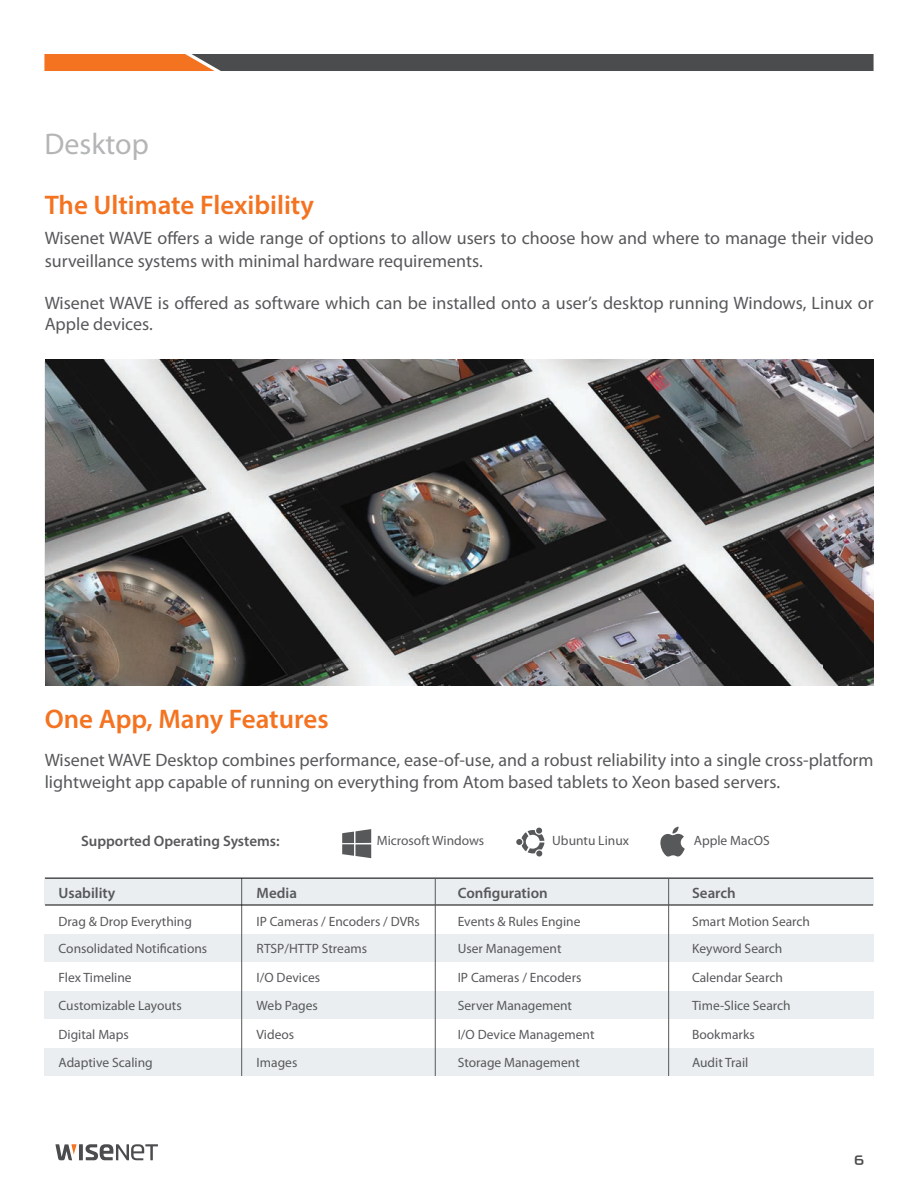
<style>
.page{position:relative;width:918px;height:1188px;background:#fff}
.page>*{position:absolute;margin:0;border:0;box-sizing:border-box;transform-origin:0 0}
.t1{font:30px "Myriad Pro";color:#b4b5b6}
.t2{font:600 27px "Myriad Pro";color:#f47321}
.t3{font:18px/22.5px "Myriad Pro";color:#57585a}
.t4{font:600 15px "Myriad Pro";color:#57585a}
.t5{font:13.5px "Myriad Pro";color:#57585a}
.t6{font:12px "Hanwha B";color:#4b4c4d}
</style>
<div class="page">
<svg style="left:79px;top:1144px;width:4px;height:16px"></svg>
<svg style="left:86px;top:1144px;width:72px;height:16px"></svg>
<svg style="left:55px;top:1144px;width:22px;height:16px"></svg>
<svg style="left:44px;top:54px;width:830px;height:17px;background:#6c5446"></svg>
<div style="left:45px;top:877px;width:829px;height:28px;background:#ebeef0"></div>
<div style="left:45px;top:934px;width:829px;height:28px;background:#ebeef0"></div>
<div style="left:45px;top:991px;width:829px;height:28px;background:#ebeef0"></div>
<div style="left:45px;top:1048px;width:829px;height:28px;background:#ebeef0"></div>
<hr style="left:241px;top:878px;width:1px;height:198px;background:#57585a">
<hr style="left:45px;top:905px;width:828px;height:1px;background:#040503">
<hr style="left:45px;top:878px;width:828px;height:1px;background:#040503">
<hr style="left:435px;top:878px;width:1px;height:198px;background:#57585a">
<hr style="left:668px;top:878px;width:1px;height:198px;background:#57585a">
<svg style="left:342px;top:829px;width:29px;height:29px"></svg>
<svg style="left:516px;top:828px;width:28px;height:29px"></svg>
<svg style="left:660px;top:827px;width:25px;height:30px"></svg>
<img style="left:45px;top:360px;width:829px;height:326px">
<h1 class="t1" style="left:44px;top:125px;width:106px">Desktop</h1>
<h2 class="t2" style="left:45px;top:188px;width:271px">The Ultimate Flexibility</h2>
<p class="t3" style="left:45px;top:227px;width:830px">Wisenet WAVE offers a wide range of options to allow users to choose how and where to manage their video surveillance systems with minimal hardware requirements.</p>
<p class="t3" style="left:45px;top:292px;width:830px;line-height:21px">Wisenet WAVE is offered as software which can be installed onto a user’s desktop running Windows, Linux or<br>Apple devices.</p>
<h2 class="t2" style="left:45px;top:702px;width:285px">One App, Many Features</h2>
<p class="t3" style="left:45px;top:748px;width:830px">Wisenet WAVE Desktop combines performance, ease-of-use, and a robust reliability into a single cross-platform lightweight app capable of running on everything from Atom based tablets to Xeon based servers.</p>
<p class="t4" style="left:81px;top:832px;width:200px">Supported Operating Systems:</p>
<p class="t5" style="left:377px;top:832px;width:109px">Microsoft Windows</p>
<p class="t5" style="left:552px;top:832px;width:78px">Ubuntu Linux</p>
<p class="t5" style="left:694px;top:832px;width:77px">Apple MacOS</p>
<p class="t4" style="left:59px;top:883px;width:58px">Usability</p>
<p class="t4" style="left:257px;top:883px;width:42px">Media</p>
<p class="t4" style="left:458px;top:883px;width:92px">Configuration</p>
<p class="t4" style="left:692px;top:883px;width:45px">Search</p>
<p class="t5" style="left:59px;top:914px;width:135px">Drag &amp; Drop Everything</p>
<p class="t5" style="left:257px;top:914px;width:165px">IP Cameras / Encoders / DVRs</p>
<p class="t5" style="left:458px;top:914px;width:124px">Events &amp; Rules Engine</p>
<p class="t5" style="left:692px;top:914px;width:120px">Smart Motion Search</p>
<p class="t5" style="left:59px;top:940px;width:150px">Consolidated Notifications</p>
<p class="t5" style="left:257px;top:940px;width:112px">RTSP/HTTP Streams</p>
<p class="t5" style="left:458px;top:940px;width:105px">User Management</p>
<p class="t5" style="left:692px;top:940px;width:92px">Keyword Search</p>
<p class="t5" style="left:59px;top:969px;width:75px">Flex Timeline</p>
<p class="t5" style="left:257px;top:969px;width:65px">I/O Devices</p>
<p class="t5" style="left:692px;top:969px;width:92px">Calendar Search</p>
<p class="t5" style="left:458px;top:969px;width:125px">IP Cameras / Encoders</p>
<p class="t5" style="left:59px;top:997px;width:125px">Customizable Layouts</p>
<p class="t5" style="left:257px;top:997px;width:63px">Web Pages</p>
<p class="t5" style="left:692px;top:997px;width:100px">Time-Slice Search</p>
<p class="t5" style="left:458px;top:997px;width:116px">Server Management</p>
<p class="t5" style="left:59px;top:1026px;width:72px">Digital Maps</p>
<p class="t5" style="left:692px;top:1026px;width:64px">Bookmarks</p>
<p class="t5" style="left:59px;top:1054px;width:96px">Adaptive Scaling</p>
<p class="t5" style="left:692px;top:1054px;width:58px">Audit Trail</p>
<p class="t5" style="left:257px;top:1026px;width:39px">Videos</p>
<p class="t5" style="left:458px;top:1026px;width:138px">I/O Device Management</p>
<p class="t5" style="left:257px;top:1054px;width:42px">Images</p>
<p class="t5" style="left:458px;top:1054px;width:124px">Storage Management</p>
<p class="t6" style="left:855px;top:1154px;width:11px">6</p>
</div>
